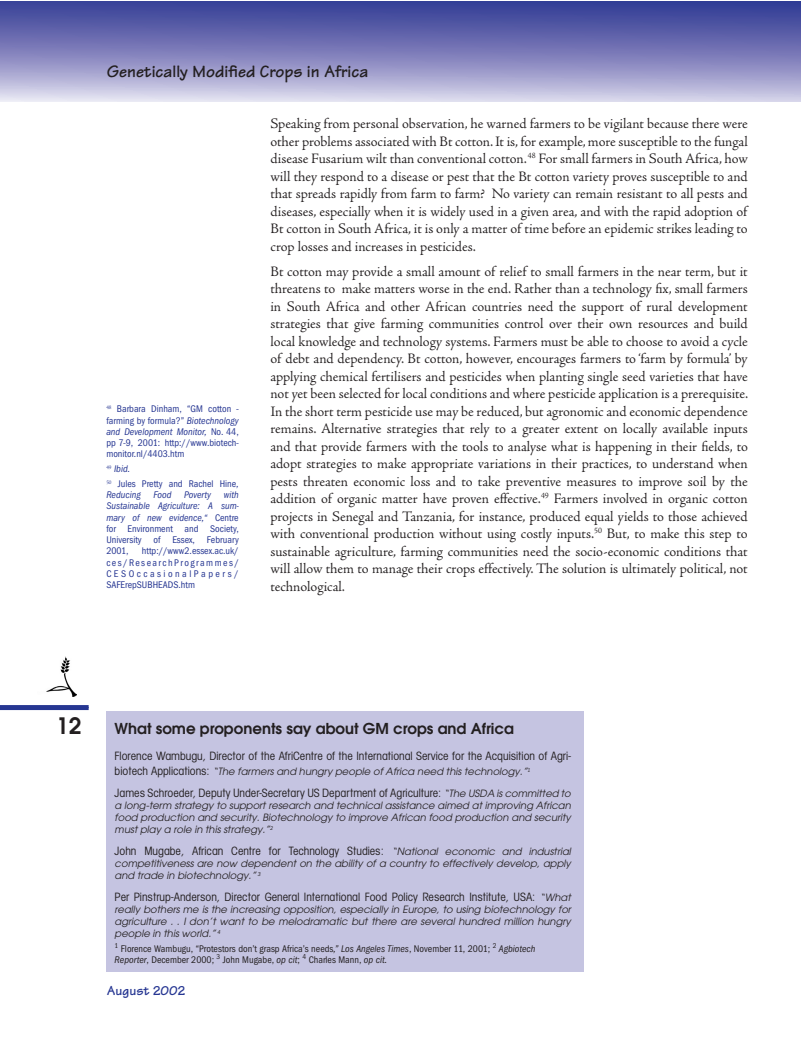
<style>
.page{position:relative;width:801px;height:1061px;background:#fff}
.page>*{position:absolute;margin:0;border:0;box-sizing:border-box;transform-origin:0 0}
.t1{font:600 22.5px "Avant Garde";color:#231f20}
.t2{font:700 17.5px "Tekton";color:#231f20}
.t3{font:15px/17.5px "Adobe Jenson";color:#231f20;text-align:justify}
.t4{font:600 15px "Avant Garde";color:#231f20}
.t5{font:700 13.75px "Tekton";color:#263692}
.t6{font:12.5px "Avant Garde Cd ITC";color:#231f20}
.t7{font:italic 10px/12px "Avant Garde";color:#231f20;text-align:justify}
.t8{font:10px/11.2px "Franklin Got Cd ITC";color:#263692;text-align:justify}
.t9{font:10px/11.2px "Franklin Got Cd ITC";color:#231f20}
.t10{font:italic 10px "Franklin Got Cd ITC";color:#263692}
.s1{font-style:italic}
.s2{font-family:"Avant Garde Cd ITC";font-style:normal;font-size:12.5px}
.s3{font-family:"Avant Garde";font-style:italic;font-size:10px}
</style>
<div class="page">
<svg style="left:0;top:1px;width:800px;height:101px;background:#8082bc"></svg>
<div style="left:0;top:705px;width:89px;height:5px;background:#263692"></div>
<img style="left:46px;top:657px;width:31px;height:39px">
<div style="left:106px;top:711px;width:477px;height:261px;background:#c5c4e1"></div>
<p class="t2" style="left:107px;top:60px;width:263px">Genetically Modified Crops in Africa</p>
<p class="t3" style="left:270px;top:116px;width:479px">Speaking from personal observation, he warned farmers to be vigilant because there were other problems associated with Bt cotton. It is, for example, more susceptible to the fungal disease Fusarium wilt than conventional cotton. <sup>48</sup> For small farmers in South Africa, how will they respond to a disease or pest that the Bt cotton variety proves susceptible to and that spreads rapidly from farm to farm? No variety can remain resistant to all pests and diseases, especially when it is widely used in a given area, and with the rapid adoption of Bt cotton in South Africa, it is only a matter of time before an epidemic strikes leading to crop losses and increases in pesticides.</p>
<p class="t3" style="left:270px;top:263px;width:479px">Bt cotton may provide a small amount of relief to small farmers in the near term, but it threatens to make matters worse in the end. Rather than a technology fix, small farmers in South Africa and other African countries need the support of rural development strategies that give farming communities control over their own resources and build local knowledge and technology systems. Farmers must be able to choose to avoid a cycle of debt and dependency. Bt cotton, however, encourages farmers to ‘farm by formula’ by applying chemical fertilisers and pesticides when planting single seed varieties that have not yet been selected for local conditions and where pesticide application is a prerequisite.<br>In the short term pesticide use may be reduced, but agronomic and economic dependence remains. Alternative strategies that rely to a greater extent on locally available inputs and that provide farmers with the tools to analyse what is happening in their fields, to adopt strategies to make appropriate variations in their practices, to understand when pests threaten economic loss and to take preventive measures to improve soil by the addition of organic matter have proven effective.<sup>49</sup> Farmers involved in organic cotton projects in Senegal and Tanzania, for instance, produced equal yields to those achieved with conventional production without using costly inputs.<sup>50</sup> But, to make this step to sustainable agriculture, farming communities need the socio-economic conditions that will allow them to manage their crops effectively. The solution is ultimately political, not technological.</p>
<p class="t8" style="left:106px;top:403px;width:134px"><sup>48</sup> Barbara Dinham, “GM cotton - farming by formula?” <span class="s1">Biotechnology and Development Monitor,</span> No. 44, pp 7-9, 2001: http://www.biotech&shy;monitor.nl/4403.htm</p>
<p class="t8" style="left:106px;top:462px;width:134px;line-height:14.8px"><sup>49</sup> <span class="s1">Ibid.<br></span><sup>50</sup> Jules Pretty and Rachel Hine<span class="s1">,</span></p>
<p class="t10" style="left:106px;top:489px;width:36px">Reducing</p>
<p class="t10" style="left:153px;top:489px;width:20px">Food</p>
<p class="t10" style="left:184px;top:489px;width:29px">Poverty</p>
<p class="t8" style="left:106px;top:489px;width:134px;text-indent:117px"><span class="s1">with Sustainable Agriculture: A sum&shy;mary of new evidence,“</span> Centre for Environment and Society, University of Essex, February 2001,</p>
<p class="t8" style="left:106px;top:546px;width:134px;text-indent:36px">http://www2.essex.ac.uk/ ces/ResearchProgrammes/ CESOccasionalPapers/ SAFErepSUBHEADS.htm</p>
<h1 class="t1" style="left:56px;top:711px;width:27px">12</h1>
<p class="t4" style="left:115px;top:719px;width:401px">What some proponents say about GM crops and Africa</p>
<p class="t6" style="left:115px;top:749px;width:457px">Florence Wambugu, Director of the AfriCentre of the International Service for the Acquisition of Agri-</p>
<p class="t7" style="left:115px;top:765px;width:417px"><span class="s2">biotech Applications:</span> “The farmers and hungry people of Africa need this technology.”<sup>1</sup></p>
<p class="t6" style="left:115px;top:786px;width:457px">James Schroeder, Deputy Under-Secretary US Department of Agriculture: <span class="s3">“The USDA is committed to</span></p>
<p class="t7" style="left:115px;top:799px;width:457px">a long-term strategy to support research and technical assistance aimed at improving African food production and security. Biotechnology to improve African food production and security must play a role in this strategy.”<sup>2</sup></p>
<p class="t6" style="left:115px;top:844px;width:457px">John Mugabe, African Centre for Technology Studies: <span class="s3">“National economic and industrial</span></p>
<p class="t7" style="left:115px;top:857px;width:457px">competitiveness are now dependent on the ability of a country to effectively develop, apply and trade in biotechnology.” <sup>3</sup></p>
<p class="t6" style="left:115px;top:890px;width:457px">Per Pinstrup-Anderson, Director General International Food Policy Research Institute, USA: <span class="s3">“What</span></p>
<p class="t7" style="left:115px;top:903px;width:457px">really bothers me is the increasing opposition, especially in Europe, to using biotechnology for agriculture . . I don’t want to be melodramatic but there are several hundred million hungry people in this world.” <sup>4</sup></p>
<p class="t9" style="left:115px;top:943px;width:422px"><sup>1</sup> Florence Wambugu, “Protestors don’t grasp Africa’s needs<span class="s1">,” Los Angeles Times</span>, November 11, 2001; <sup>2</sup> <span class="s1">Agbiotech<br>Reporter</span>, December 2000; <sup>3</sup> John Mugabe, <span class="s1">op cit</span>; <sup>4</sup> Charles Mann, <span class="s1">op cit.</span></p>
<p class="t5" style="left:107px;top:982px;width:80px">August 2002</p>
</div>
